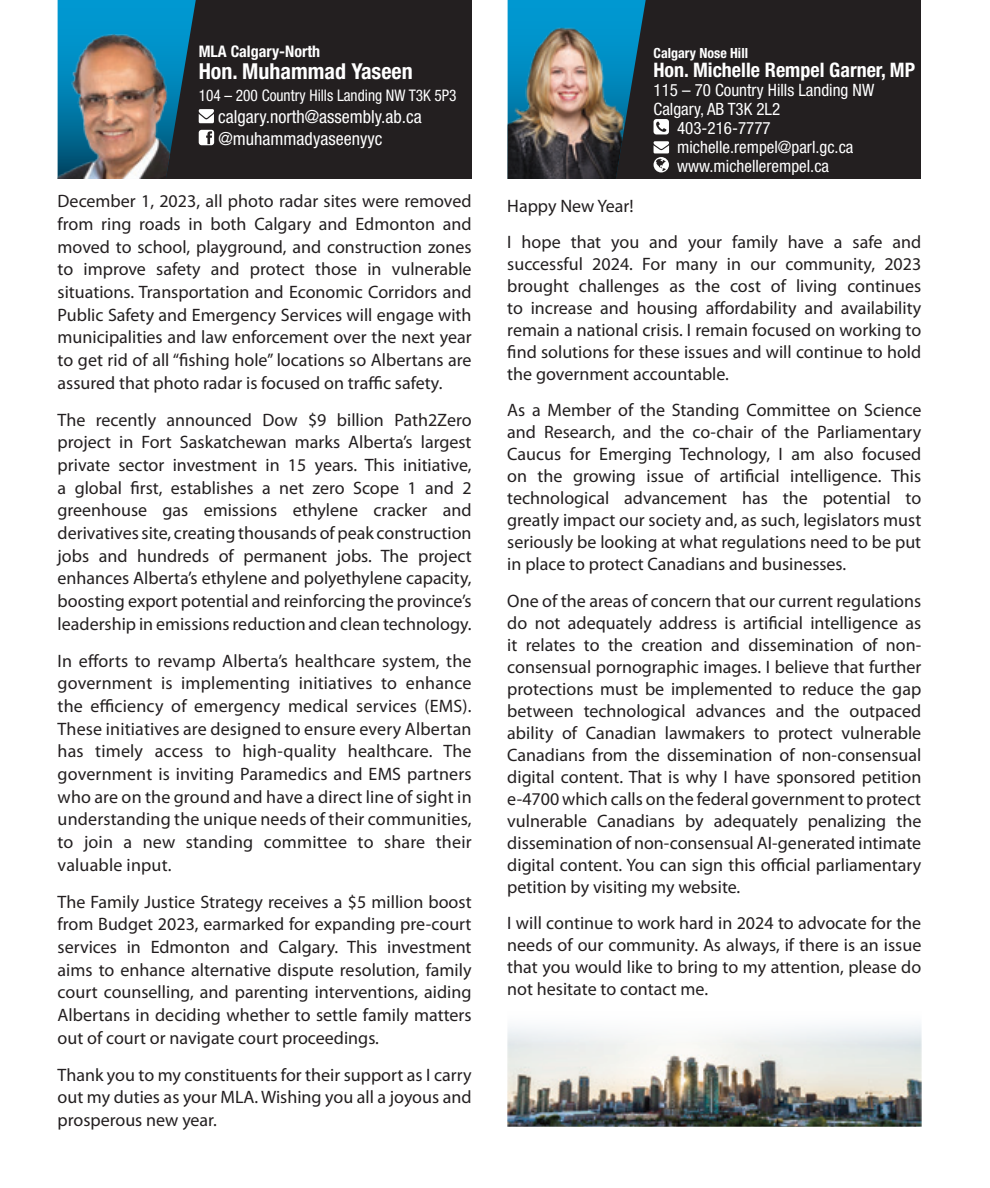
<style>
.page{position:relative;width:990px;height:1188px;background:#fff}
.page>*{position:absolute;margin:0;border:0;box-sizing:border-box;transform-origin:0 0}
.t1{font:700 condensed 22px "Helvetica Neue LT Std";color:#fff}
.Body_text{font:700 condensed 20px "Helvetica Neue LT Std";color:#fff}
.Body_text-2{font:18px/22.6px "Myriad Pro";color:#231f20;text-align:justify}
.t2{font:condensed 18px "Helvetica Neue LT Std";color:#fff}
.Body_text-3{font:condensed 17px "Helvetica Neue LT Std";color:#fff}
.t3{font:condensed 16px "Helvetica Neue LT Std";color:#fff;scale:.96 1}
.t4{font:700 condensed 16px "Helvetica Neue LT Std";color:#fff}
.Body_text-4{font:700 condensed 14px "Helvetica Neue LT Std";color:#fff}
</style>
<div class="page">
<div style="left:513px;top:0;width:408px;height:179px;background:#231f20"></div>
<svg style="left:654px;top:119px;width:15px;height:15px"></svg>
<svg style="left:654px;top:141px;width:15px;height:31px"></svg>
<svg style="left:508px;top:0;width:138px;height:105px"></svg>
<img style="left:508px;top:8px;width:120px;height:171px">
<img style="left:507px;top:1024px;width:414px;height:102px">
<div style="left:58px;top:0;width:414px;height:179px;background:#231f20"></div>
<img style="left:58px;top:0;width:156px;height:179px">
<p class="t4" style="left:199px;top:42px;width:123px">MLA Calgary-North</p>
<p class="t1" style="left:199px;top:58px;width:216px">Hon. Muhammad Yaseen</p>
<p class="t3" style="left:199px;top:86px;width:270px">104 – 200 Country Hills Landing NW T3K 5P3</p>
<p class="t2" style="left:218px;top:106px;width:205px">calgary.north@assembly.ab.ca</p>
<p class="t2" style="left:218px;top:128px;width:166px">@muhammadyaseenyyc</p>
<p class="Body_text-2" style="left:58px;top:190px;width:416px">December 1, 2023, all photo radar sites were removed from ring roads in both Calgary and Edmonton and moved to school, playground, and construction zones to improve safety and protect those in vulnerable situations. Transportation and Economic Corridors and Public Safety and Emergency Services will engage with municipalities and law enforcement over the next year to get rid of all “fishing hole” locations so Albertans are assured that photo radar is focused on traffic safety.</p>
<p class="Body_text-2" style="left:58px;top:408px;width:416px">The recently announced Dow $9 billion Path2Zero project in Fort Saskatchewan marks Alberta’s largest private sector investment in 15 years. This initiative, a global first, establishes a net zero Scope 1 and 2 greenhouse gas emissions ethylene cracker and derivatives site, creating thousands of peak construction jobs and hundreds of permanent jobs. The project enhances Alberta’s ethylene and polyethylene capacity, boosting export potential and reinforcing the province’s leadership in emissions reduction and clean technology.</p>
<p class="Body_text-2" style="left:58px;top:649px;width:416px">In efforts to revamp Alberta’s healthcare system, the government is implementing initiatives to enhance the efficiency of emergency medical services (EMS).<br>These initiatives are designed to ensure every Albertan has timely access to high-quality healthcare. The government is inviting Paramedics and EMS partners who are on the ground and have a direct line of sight in understanding the unique needs of their communities, to join a new standing committee to share their valuable input.</p>
<p class="Body_text-2" style="left:58px;top:890px;width:416px">The Family Justice Strategy receives a $5 million boost from Budget 2023, earmarked for expanding pre-court services in Edmonton and Calgary. This investment aims to enhance alternative dispute resolution, family court counselling, and parenting interventions, aiding Albertans in deciding whether to settle family matters out of court or navigate court proceedings.</p>
<p class="Body_text-2" style="left:58px;top:1063px;width:416px">Thank you to my constituents for their support as I carry out my duties as your MLA. Wishing you all a joyous and prosperous new year.</p>
<p class="Body_text-4" style="left:654px;top:45px;width:96px">Calgary Nose Hill</p>
<p class="Body_text" style="left:654px;top:58px;width:263px">Hon. Michelle Rempel Garner, MP</p>
<p class="Body_text-3" style="left:654px;top:81px;width:222px">115 – 70 Country Hills Landing NW</p>
<p class="Body_text-3" style="left:654px;top:100px;width:128px">Calgary, AB T3K 2L2</p>
<p class="Body_text-3" style="left:677px;top:119px;width:95px">403-216-7777</p>
<p class="Body_text-3" style="left:677px;top:138px;width:178px">michelle.rempel@parl.gc.ca</p>
<p class="Body_text-3" style="left:677px;top:157px;width:153px">www.michellerempel.ca</p>
<p class="Body_text-2" style="left:507px;top:194px;width:128px">Happy New Year!</p>
<p class="Body_text-2" style="left:507px;top:231px;width:416px;line-height:22px">I hope that you and your family have a safe and successful 2024. For many in our community, 2023 brought challenges as the cost of living continues to increase and housing affordability and availability remain a national crisis. I remain focused on working to find solutions for these issues and will continue to hold the government accountable.</p>
<p class="Body_text-2" style="left:507px;top:399px;width:416px;line-height:22px">As a Member of the Standing Committee on Science and Research, and the co-chair of the Parliamentary Caucus for Emerging Technology, I am also focused on the growing issue of artificial intelligence. This technological advancement has the potential to greatly impact our society and, as such, legislators must seriously be looking at what regulations need to be put in place to protect Canadians and businesses.</p>
<p class="Body_text-2" style="left:507px;top:589px;width:416px;line-height:22px">One of the areas of concern that our current regulations do not adequately address is artificial intelligence as it relates to the creation and dissemination of non&shy;consensual pornographic images. I believe that further protections must be implemented to reduce the gap between technological advances and the outpaced ability of Canadian lawmakers to protect vulnerable Canadians from the dissemination of non-consensual digital content. That is why I have sponsored petition e-4700 which calls on the federal government to protect vulnerable Canadians by adequately penalizing the dissemination of non-consensual AI-generated intimate digital content. You can sign this official parliamentary petition by visiting my website.</p>
<p class="Body_text-2" style="left:507px;top:912px;width:416px;line-height:22px">I will continue to work hard in 2024 to advocate for the needs of our community. As always, if there is an issue that you would like to bring to my attention, please do not hesitate to contact me.</p>
</div>
